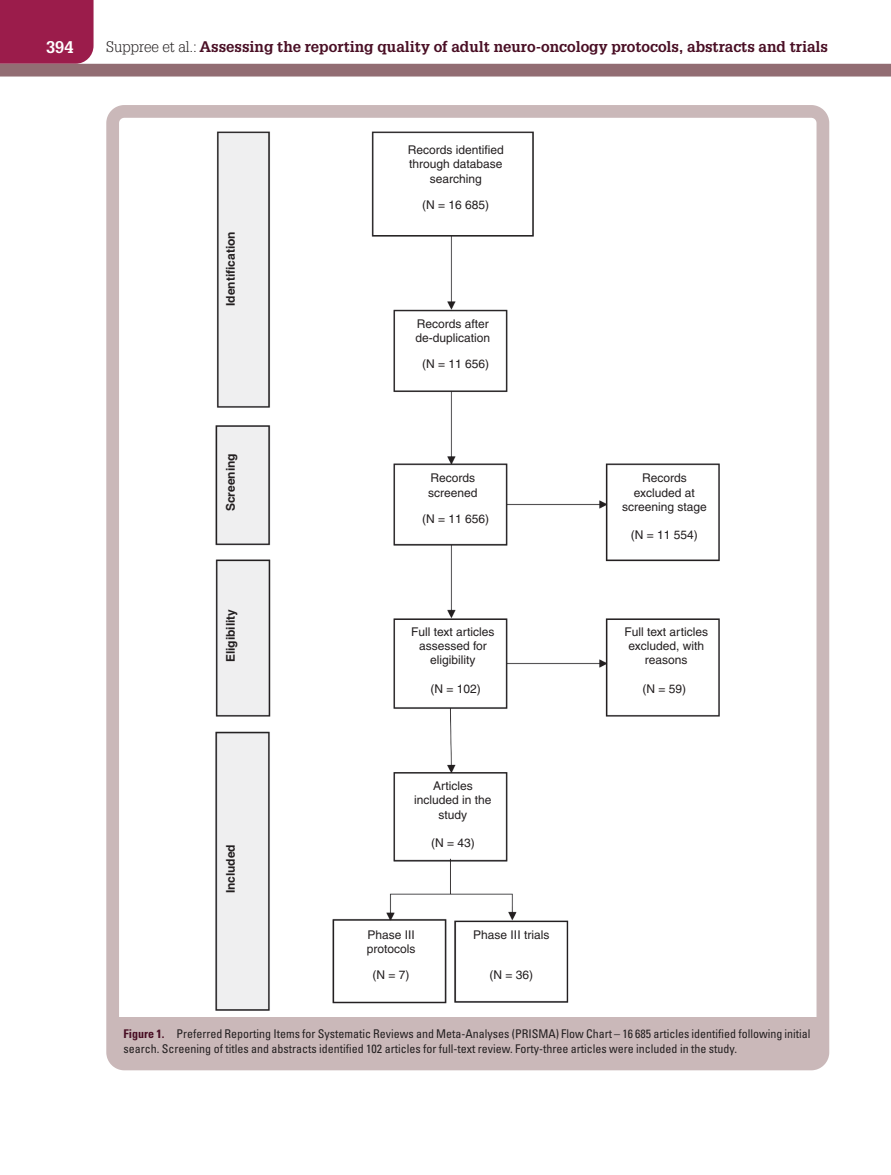
<style>
.page{position:relative;width:891px;height:1175px;background:#fff}
.page>*{position:absolute;margin:0;border:0;box-sizing:border-box;transform-origin:0 0}
.t1{font:700 16.5px "Glypha LT Std";color:#fff}
.t2{font:700 15px "Glypha LT Std";color:#490e24}
.t3{font:12px/14.4px "Helvetica";color:#231f20;text-align:center}
.t4{font:condensed 12px/15px "Univers LT Std";color:#231f20}
.t5{font:700 12px "Helvetica";color:#231f20}
.s1{font-weight:300;color:#231f20}
.s2{font-weight:700;color:#490e24}
</style>
<div class="page">
<div style="left:0;top:0;width:94px;height:64px;background:#9b1c4b"></div>
<div style="left:0;top:64px;width:891px;height:12px;background:#926d73"></div>
<img style="left:215px;top:131px;width:505px;height:880px">
<div style="left:118px;top:1017px;width:700px;height:43px;background:#cab8b9"></div>
<div style="left:106px;top:105px;width:723px;height:965px;border:13px solid #cab8b9;border-radius:12px"></div>
<h1 class="t1" style="left:46px;top:37px;width:29px">394</h1>
<p class="t2" style="left:106px;top:37px;width:723px"><span class="s1">Suppree et al.:</span> Assessing the reporting quality of adult neuro-oncology protocols, abstracts and trials</p>
<p class="t3" style="left:408px;top:142px;width:98px">Records identified through database searching</p>
<p class="t5" style="left:223px;top:306px;width:76px;rotate:-90deg">Identification</p>
<p class="t5" style="left:223px;top:511px;width:60px;rotate:-90deg">Screening</p>
<p class="t5" style="left:223px;top:662px;width:55px;rotate:-90deg">Eligibility</p>
<p class="t5" style="left:223px;top:893px;width:51px;rotate:-90deg">Included</p>
<p class="t3" style="left:422px;top:198px;width:69px">(N = 16 685)</p>
<p class="t3" style="left:416px;top:316px;width:76px;text-align:left">Records after de-duplication</p>
<p class="t3" style="left:422px;top:357px;width:69px">(N = 11 656)</p>
<p class="t3" style="left:428px;top:471px;width:51px;text-align:left">Records screened</p>
<p class="t3" style="left:422px;top:511px;width:69px">(N = 11 656)</p>
<p class="t3" style="left:411px;top:624px;width:85px">Full text articles assessed for eligibility</p>
<p class="t3" style="left:431px;top:681px;width:52px">(N = 102)</p>
<p class="t3" style="left:414px;top:778px;width:79px">Articles included in the study</p>
<p class="t3" style="left:431px;top:835px;width:45px">(N = 43)</p>
<p class="t3" style="left:367px;top:927px;width:49px">Phase III</p>
<p class="t3" style="left:473px;top:927px;width:78px">Phase III trials</p>
<p class="t3" style="left:367px;top:941px;width:50px">protocols</p>
<p class="t3" style="left:373px;top:967px;width:39px">(N = 7)</p>
<p class="t3" style="left:490px;top:967px;width:45px">(N = 36)</p>
<p class="t3" style="left:622px;top:471px;width:86px">Records excluded at screening stage</p>
<p class="t3" style="left:631px;top:527px;width:69px">(N = 11 554)</p>
<p class="t3" style="left:625px;top:624px;width:85px">Full text articles excluded, with reasons</p>
<p class="t3" style="left:643px;top:681px;width:45px">(N = 59)</p>
<p class="t4" style="left:124px;top:1026px;width:688px"><span class="s2">Figure 1.</span> Preferred Reporting Items for Systematic Reviews and Meta-Analyses (PRISMA) Flow Chart – 16 685 articles identified following initial search. Screening of titles and abstracts identified 102 articles for full-text review. Forty-three articles were included in the study.</p>
</div>
